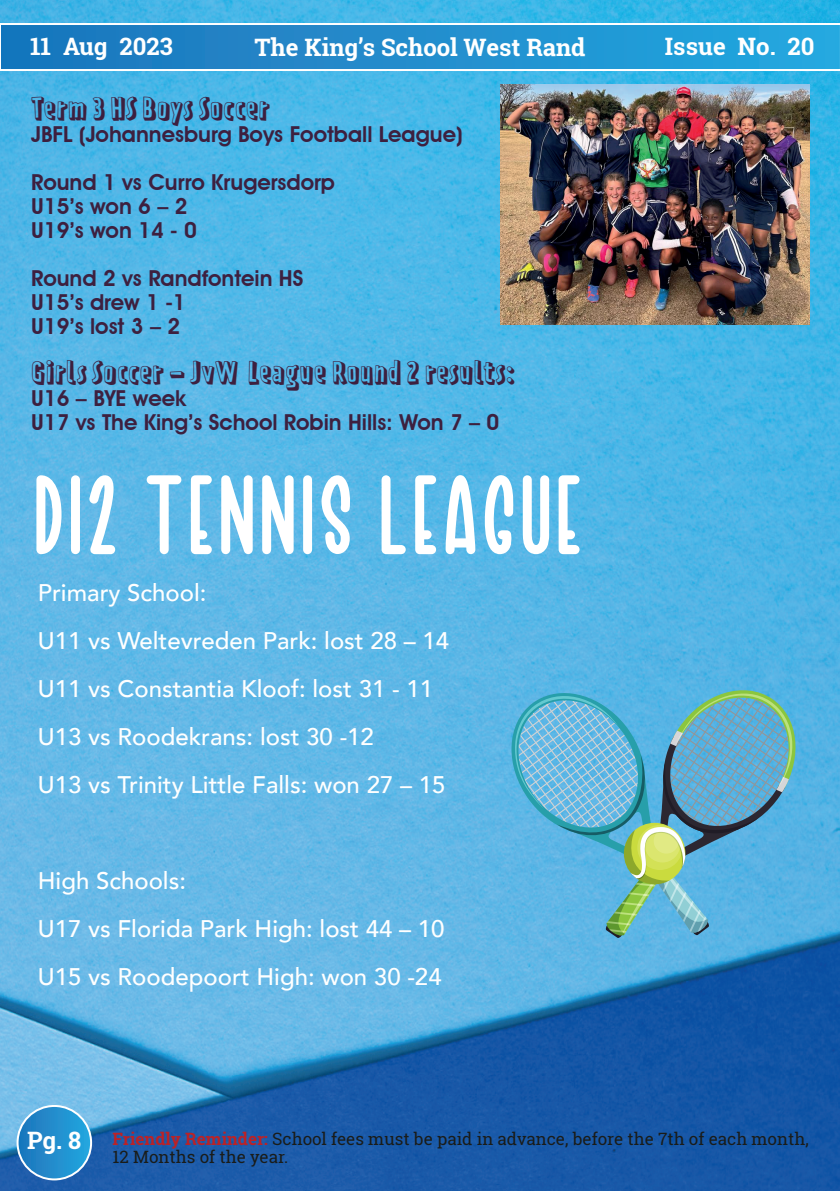
<style>
.page{position:relative;width:840px;height:1191px;background:#fff}
.page>*{position:absolute;margin:0;border:0;box-sizing:border-box;transform-origin:0 0}
.t1{font:154.8px "Rossabel Display";color:#fff}
.t2{font:28px "Prater Block Pro";color:#3d203f}
.t3{font:500 24px/48px "Avenir";color:#fff}
.t4{font:700 24px "Roboto Slab";color:#fff}
.t5{font:600 22px/24px "Avant Garde IT Cby BT";color:#3d203f}
.t6{font:17px/18.4px "Roboto Slab";color:#1a1c19}
.s1{font-weight:700;color:#bb2227}
</style>
<div class="page">
<img style="left:0;top:0;width:839px;height:1191px">
<svg style="left:18px;top:1106px;width:73px;height:73px;background:#2790ce"></svg>
<div style="left:17px;top:1105px;width:75px;height:75px;border:2px solid #fff;border-radius:50%"></div>
<svg style="left:0;top:23px;width:839px;height:48px;background:#3297d1"></svg>
<img style="left:500px;top:84px;width:309px;height:240px">
<svg style="left:504px;top:680px;width:298px;height:258px;background:#61b0d0"></svg>
<svg style="left:637px;top:825px;width:45px;height:45px"></svg>
<svg style="left:644px;top:827px;width:35px;height:35px"></svg>
<svg style="left:653px;top:828px;width:25px;height:25px"></svg>
<p class="t4" style="left:30px;top:30px;width:144px">11 Aug 2023</p>
<p class="t4" style="left:254px;top:31px;width:332px">The King’s School West Rand</p>
<p class="t4" style="left:664px;top:30px;width:151px">Issue No. 20</p>
<p class="t2" style="left:31px;top:87px;width:240px">Term 3 HS Boys Soccer</p>
<p class="t5" style="left:31px;top:110px;width:432px;line-height:48px">JBFL (Johannesburg Boys Football League)<br>Round 1 vs Curro Krugersdorp</p>
<p class="t5" style="left:31px;top:194px;width:167px">U15’s won 6 – 2<br>U19’s won 14 - 0</p>
<p class="t5" style="left:31px;top:266px;width:273px">Round 2 vs Randfontein HS<br>U15’s drew 1 -1<br>U19’s lost 3 – 2</p>
<p class="t2" style="left:31px;top:351px;width:485px">Girls Soccer – JvW League Round 2 results:</p>
<p class="t5" style="left:31px;top:386px;width:469px">U16 – BYE week<br>U17 vs The King’s School Robin Hills: Won 7 – 0</p>
<h1 class="t1" style="left:32px;top:405px;width:553px">D12 TENNIS LEAGUE</h1>
<p class="t3" style="left:38px;top:567px;width:412px">Primary School:<br>U11 vs Weltevreden Park: lost 28 – 14<br>U11 vs Constantia Kloof: lost 31 - 11<br>U13 vs Roodekrans: lost 30 -12<br>U13 vs Trinity Little Falls: won 27 – 15</p>
<p class="t3" style="left:38px;top:855px;width:408px">High Schools:<br>U17 vs Florida Park High: lost 44 – 10<br>U15 vs Roodepoort High: won 30 -24</p>
<p class="t4" style="left:27px;top:1124px;width:56px">Pg. 8</p>
<p class="t6" style="left:113px;top:1129px;width:697px"><span class="s1">Friendly Reminder:</span> School fees must be paid in advance, before the 7th of each month,<br>12 Months of the year.</p>
</div>
